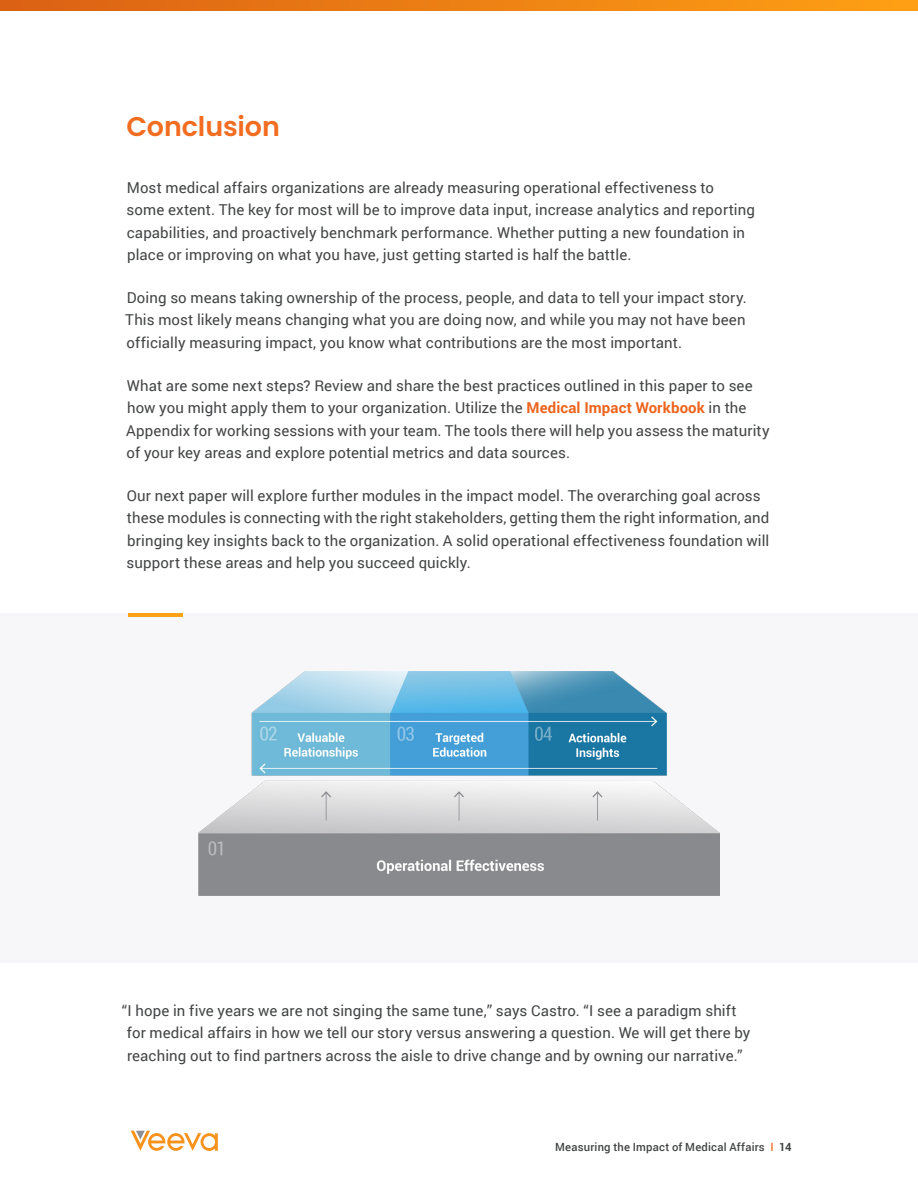
<style>
.page{position:relative;width:918px;height:1188px;background:#fff}
.page>*{position:absolute;margin:0;border:0;box-sizing:border-box;transform-origin:0 0}
.t1{font:600 27px "Poppins";letter-spacing:-.005em;color:#f36d21}
.Text_10_15{font:15px/22.5px "Roboto";letter-spacing:.005em;color:#434445}
.t2{font:500 11.25px "Roboto";letter-spacing:.02em;color:#434445}
.s1{font-weight:700;color:#ed631c}
.s2{color:#f36d21}
.s3{font-weight:700}
</style>
<div class="page">
<svg style="left:131px;top:1131px;width:87px;height:20px"></svg>
<svg style="left:0;top:0;width:918px;height:11px;background:#ec8014"></svg>
<div style="left:0;top:613px;width:918px;height:349px;background:#f7f7f9"></div>
<img style="left:198px;top:671px;width:522px;height:225px">
<hr style="left:128px;top:613px;width:55px;height:4px;background:#ffa114">
<h1 class="t1" style="left:127px;top:111px;width:155px">Conclusion</h1>
<p class="Text_10_15" style="left:127px;top:175px;width:630px">Most medical affairs organizations are already measuring operational effectiveness to some extent. The key for most will be to improve data input, increase analytics and reporting capabilities, and proactively benchmark performance. Whether putting a new foundation in place or improving on what you have, just getting started is half the battle.</p>
<p class="Text_10_15" style="left:125px;top:286px;width:623px;text-align:justify">Doing so means taking ownership of the process, people, and data to tell your impact story.<br>This most likely means changing what you are doing now, and while you may not have been officially measuring impact, you know what contributions are the most important.</p>
<p class="Text_10_15" style="left:126px;top:373px;width:645px">What are some next steps? Review and share the best practices outlined in this paper to see how you might apply them to your organization. Utilize the <span class="s1">Medical Impact Workbook</span> in the Appendix for working sessions with your team. The tools there will help you assess the maturity of your key areas and explore potential metrics and data sources.</p>
<p class="Text_10_15" style="left:127px;top:484px;width:644px">Our next paper will explore further modules in the impact model. The overarching goal across these modules is connecting with the right stakeholders, getting them the right information, and bringing key insights back to the organization. A solid operational effectiveness foundation will support these areas and help you succeed quickly.</p>
<p class="Text_10_15" style="left:127px;top:999px;width:625px;text-indent:-5px">“I hope in five years we are not singing the same tune,” says Castro. “I see a paradigm shift for medical affairs in how we tell our story versus answering a question. We will get there by reaching out to find partners across the aisle to drive change and by owning our narrative.”</p>
<p class="t2" style="left:555px;top:1139px;width:238px">Measuring the Impact of Medical Affairs <span class="s2">I</span> <span class="s3">14</span></p>
</div>
